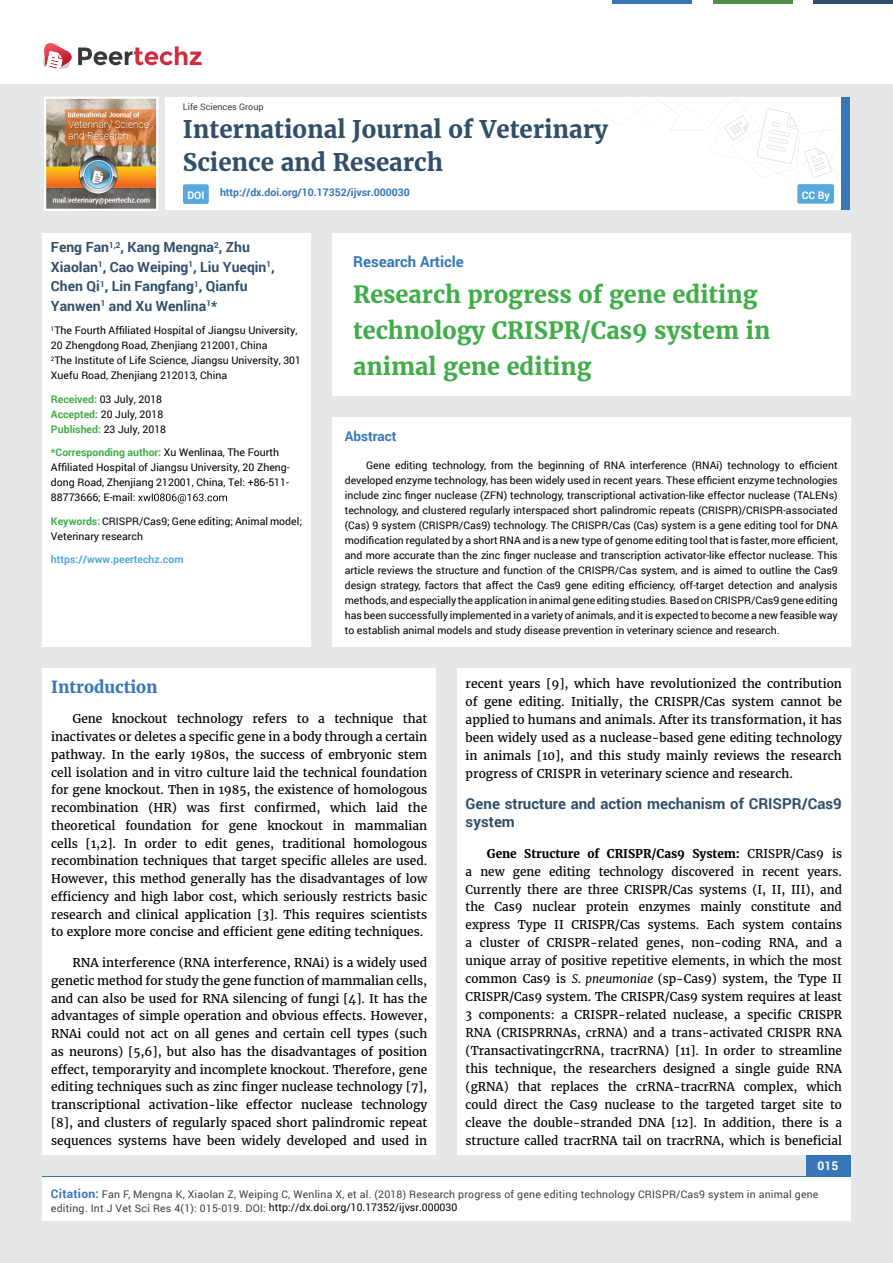
<style>
.page{position:relative;width:893px;height:1263px;background:#e6e7e8}
.page>*{position:absolute;margin:0;border:0;box-sizing:border-box;transform-origin:0 0}
.t1{font:700 24px/33px "Merriweather";color:#314e6b}
.t2{font:700 23.4px/36px "Merriweather";color:#41ad49}
.t3{font:700 16.5px "Merriweather";color:#3676b9}
.t4{font:700 15px/18px "Roboto";color:#314e6b}
.t5{font:700 15px "Roboto";color:#3676b9}
.t6{font:700 13.95px/19.5px "Roboto";color:#314e6b}
.t7{font:700 13.5px "Roboto";color:#3676b9}
.t8{font:12px/18px "Merriweather";color:#000;text-align:justify}
.t9{font:700 12px "Roboto";color:#fff}
.t10{font:10.5px/15px "Roboto";color:#000}
.t11{font:10.5px/12.8px "Roboto";letter-spacing:.02em;color:#414042}
.t12{font:700 10.5px "Roboto";letter-spacing:-.005em;color:#3676b9}
.t13{font:700 10.5px "Roboto";color:#56a8dd}
.t14{font:700 10.5px "Roboto";color:#fff}
.t15{font:9px "Roboto";color:#414042}
.s1{font-weight:700;color:#41ad49}
.s2{font-weight:700}
.s3{font-style:italic}
.s4{font-weight:700;font-size:12px;color:#3676b9}
.s5{color:#000}
</style>
<div class="page">
<div style="left:165px;top:98px;width:684px;height:112px;background:#fff"></div>
<svg style="left:596px;top:99px;width:245px;height:79px"></svg>
<div style="left:841px;top:98px;width:8px;height:112px;background:#3676b9"></div>
<img style="left:44px;top:97px;width:114px;height:114px">
<div style="left:0;top:0;width:893px;height:83px;background:#fff"></div>
<div style="left:797px;top:184px;width:37px;height:20px;background:#56a8dd;border-radius:2px"></div>
<hr style="left:713px;top:0;width:79px;height:3px;background:#4d9041">
<hr style="left:612px;top:0;width:80px;height:3px;background:#3676b9">
<hr style="left:813px;top:0;width:80px;height:3px;background:#314e6b">
<div style="left:806px;top:1154px;width:44px;height:23px;background:#3676b9"></div>
<div style="left:42px;top:1177px;width:809px;height:43px;background:#fff"></div>
<svg style="left:42px;top:43px;width:160px;height:26px"></svg>
<div style="left:183px;top:184px;width:26px;height:20px;background:#56a8dd;border-radius:2px"></div>
<div style="left:332px;top:417px;width:518px;height:230px;background:#fff"></div>
<div style="left:332px;top:233px;width:518px;height:163px;background:#fff"></div>
<div style="left:42px;top:233px;width:269px;height:414px;background:#fff"></div>
<svg style="left:138px;top:493px;width:89px;height:11px"></svg>
<div style="left:43px;top:668px;width:393px;height:486px;background:#fff"></div>
<div style="left:457px;top:668px;width:393px;height:486px;background:#fff"></div>
<p class="t15" style="left:183px;top:101px;width:82px">Life Sciences Group</p>
<h1 class="t1" style="left:183px;top:113px;width:427px">International Journal of Veterinary<br>Science and Research</h1>
<p class="t14" style="left:187px;top:188px;width:19px">DOI</p>
<p class="t12" style="left:220px;top:185px;width:191px">http://dx.doi.org/10.17352/ijvsr.000030</p>
<p class="t14" style="left:802px;top:188px;width:29px">CC By</p>
<p class="t6" style="left:51px;top:237px;width:225px">Feng Fan<sup>1,2</sup>, Kang Mengna<sup>2</sup>, Zhu<br>Xiaolan<sup>1</sup>, Cao Weiping<sup>1</sup>, Liu Yueqin<sup>1</sup>,<br>Chen Qi<sup>1</sup>, Lin Fangfang<sup>1</sup>, Qianfu<br>Yanwen<sup>1</sup> and Xu Wenlina<sup>1</sup>*</p>
<p class="t10" style="left:51px;top:323px;width:252px"><sup>1</sup>The Fourth Affiliated Hospital of Jiangsu University, 20 Zhengdong Road, Zhenjiang 212001, China<br><sup>2</sup>The Institute of Life Science, Jiangsu University, 301<br>Xuefu Road, Zhenjiang 212013, China</p>
<p class="t10" style="left:51px;top:391px;width:117px"><span class="s1">Received:</span> 03 July, 2018<br><span class="s1">Accepted:</span> 20 July, 2018<br><span class="s1">Published:</span> 23 July, 2018</p>
<p class="t10" style="left:51px;top:445px;width:240px"><span class="s1">*Corresponding author:</span> Xu Wenlinaa, The Fourth Affiliated Hospital of Jiangsu University, 20 Zheng&shy;dong Road, Zhenjiang 212001, China, Tel: +86-511- 88773666; E-mail:</p>
<p class="t10" style="left:51px;top:513px;width:253px"><span class="s1">Keywords:</span> CRISPR/Cas9; Gene editing; Animal model;<br>Veterinary research</p>
<p class="t13" style="left:51px;top:552px;width:134px">https://www.peertechz.com</p>
<p class="t5" style="left:353px;top:251px;width:112px">Research Article</p>
<h2 class="t2" style="left:353px;top:276px;width:418px">Research progress of gene editing technology CRISPR/Cas9 system in animal gene editing</h2>
<p class="t7" style="left:345px;top:427px;width:53px">Abstract</p>
<p class="t10" style="left:345px;top:457px;width:494px;text-align:justify;text-indent:21px">Gene editing technology, from the beginning of RNA interference (RNAi) technology to efficient developed enzyme technology, has been widely used in recent years. These efficient enzyme technologies include zinc finger nuclease (ZFN) technology, transcriptional activation-like effector nuclease (TALENs) technology, and clustered regularly interspaced short palindromic repeats (CRISPR)/CRISPR-associated (Cas) 9 system (CRISPR/Cas9) technology. The CRISPR/Cas (Cas) system is a gene editing tool for DNA modification regulated by a short RNA and is a new type of genome editing tool that is faster, more efficient, and more accurate than the zinc finger nuclease and transcription activator-like effector nuclease. This article reviews the structure and function of the CRISPR/Cas system, and is aimed to outline the Cas9 design strategy, factors that affect the Cas9 gene editing efficiency, off-target detection and analysis methods, and especially the application in animal gene editing studies. Based on CRISPR/Cas9 gene editing has been successfully implemented in a variety of animals, and it is expected to become a new feasible way to establish animal models and study disease prevention in veterinary science and research.</p>
<h3 class="t3" style="left:51px;top:676px;width:108px">Introduction</h3>
<p class="t8" style="left:51px;top:710px;width:378px;text-indent:21px">Gene knockout technology refers to a technique that inactivates or deletes a specific gene in a body through a certain pathway. In the early 1980s, the success of embryonic stem cell isolation and in vitro culture laid the technical foundation for gene knockout. Then in 1985, the existence of homologous recombination (HR) was first confirmed, which laid the theoretical foundation for gene knockout in mammalian cells [1,2]. In order to edit genes, traditional homologous recombination techniques that target specific alleles are used.<br>However, this method generally has the disadvantages of low efficiency and high labor cost, which seriously restricts basic research and clinical application [3]. This requires scientists to explore more concise and efficient gene editing techniques.</p>
<p class="t8" style="left:51px;top:954px;width:378px;text-indent:21px">RNA interference (RNA interference, RNAi) is a widely used genetic method for study the gene function of mammalian cells, and can also be used for RNA silencing of fungi [4]. It has the advantages of simple operation and obvious effects. However, RNAi could not act on all genes and certain cell types (such as neurons) [5,6], but also has the disadvantages of position effect, temporaryity and incomplete knockout. Therefore, gene editing techniques such as zinc finger nuclease technology [7], transcriptional activation-like effector nuclease technology [8], and clusters of regularly spaced short palindromic repeat sequences systems have been widely developed and used in</p>
<p class="t8" style="left:466px;top:675px;width:378px">recent years [9], which have revolutionized the contribution of gene editing. Initially, the CRISPR/Cas system cannot be applied to humans and animals. After its transformation, it has been widely used as a nuclease-based gene editing technology in animals [10], and this study mainly reviews the research progress of CRISPR in veterinary science and research.</p>
<p class="t4" style="left:466px;top:794px;width:378px">Gene structure and action mechanism of CRISPR/Cas9 system</p>
<p class="t8" style="left:466px;top:844px;width:378px;text-indent:21px"><span class="s2">Gene Structure of CRISPR/Cas9 System:</span> CRISPR/Cas9 is a new gene editing technology discovered in recent years.<br>Currently there are three CRISPR/Cas systems (I, II, III), and the Cas9 nuclear protein enzymes mainly constitute and express Type II CRISPR/Cas systems. Each system contains a cluster of CRISPR-related genes, non-coding RNA, and a unique array of positive repetitive elements, in which the most common Cas9 is <span class="s3">S. pneumoniae</span> (sp-Cas9) system, the Type II CRISPR/Cas9 system. The CRISPR/Cas9 system requires at least 3 components: a CRISPR-related nuclease, a specific CRISPR RNA (CRISPRRNAs, crRNA) and a trans-activated CRISPR RNA (TransactivatingcrRNA, tracrRNA) [11]. In order to streamline this technique, the researchers designed a single guide RNA (gRNA) that replaces the crRNA-tracrRNA complex, which could direct the Cas9 nuclease to the targeted target site to cleave the double-stranded DNA [12]. In addition, there is a structure called tracrRNA tail on tracrRNA, which is beneficial</p>
<p class="t9" style="left:817px;top:1157px;width:22px">015</p>
<p class="t11" style="left:51px;top:1188px;width:769px"><span class="s4">Citation:</span> Fan F, Mengna K, Xiaolan Z, Weiping C, Wenlina X, et al. (2018) Research progress of gene editing technology CRISPR/Cas9 system in animal gene editing. Int J Vet Sci Res 4(1): 015-019. DOI: <span class="s5">http://dx.doi.org/10.17352/ijvsr.000030</span></p>
</div>
